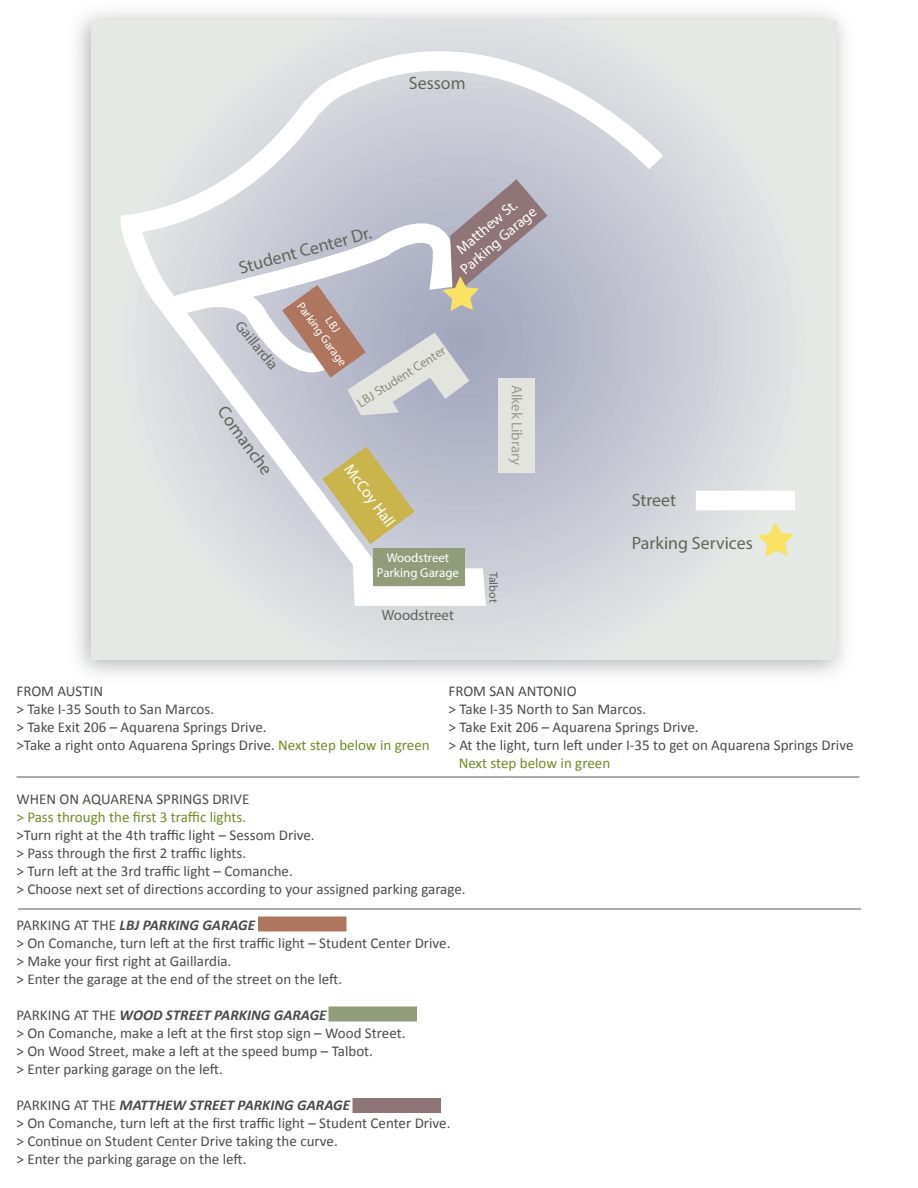
<style>
.page{position:relative;width:918px;height:1188px;background:#fff}
.page>*{position:absolute;margin:0;border:0;box-sizing:border-box;transform-origin:0 0}
.t1{font:17.85px "Myriad Pro";color:#636659}
.t2{font:15.9px "Myriad Pro";color:#fff}
.t3{font:15px/18px "Calibri";color:#4d4b4a}
.t4{font:15px "Calibri";color:#6d8d23}
.t5{font:14.85px/17.9px "Myriad Pro";color:#fff;text-align:center}
.t6{font:14.85px "Myriad Pro";color:#636659}
.t7{font:14.85px "Myriad Pro";color:#999d8c}
.t8{font:12.9px/15.5px "Myriad Pro";color:#fff;text-align:center}
.t9{font:12.9px "Myriad Pro";color:#8a8f7d}
.t10{font:11.85px/14.2px "Myriad Pro";color:#fff;text-align:center}
.t11{font:11.85px "Myriad Pro";color:#636659}
.s1{color:#6d8d23}
.s2{font-weight:700;font-style:italic}
</style>
<div class="page">
<img style="left:77px;top:12px;width:768px;height:663px">
<svg style="left:92px;top:21px;width:744px;height:639px;background:#dfe3e3"></svg>
<hr style="left:16px;top:777px;width:844px;height:1px;background:#595857">
<hr style="left:18px;top:909px;width:843px;height:1px;background:#595857">
<div style="left:328px;top:1006px;width:89px;height:16px;background:#919d7a"></div>
<div style="left:258px;top:916px;width:88px;height:16px;background:#af765f"></div>
<div style="left:352px;top:1098px;width:89px;height:15px;background:#8f7577"></div>
<svg style="left:111px;top:12px;width:565px;height:604px;background:#d5d8dd"></svg>
<div style="left:373px;top:548px;width:92px;height:38px;background:#919d7a"></div>
<div style="left:498px;top:378px;width:36px;height:95px;background:#e3e4de"></div>
<svg style="left:322px;top:446px;width:92px;height:98px;background:#cbc293"></svg>
<svg style="left:758px;top:522px;width:36px;height:35px"></svg>
<div style="left:696px;top:491px;width:99px;height:19px;background:#fff"></div>
<svg style="left:146px;top:179px;width:402px;height:236px"></svg>
<p class="t1" style="left:409px;top:72px;width:58px">Sessom</p>
<p class="t1" style="left:236px;top:257px;width:138px;rotate:-15deg">Student Center Dr.</p>
<p class="t5" style="left:445px;top:250px;width:96px;rotate:-40deg">Matthew St.<br>Parking Garage</p>
<p class="t6" style="left:246px;top:317px;width:60px;rotate:51deg">Gaillardia</p>
<p class="t1" style="left:230px;top:401px;width:82px;rotate:54deg">Comanche</p>
<p class="t10" style="left:317px;top:291px;width:77px;rotate:54deg">LBJ<br>Parking Garage</p>
<p class="t9" style="left:354px;top:398px;width:103px;rotate:-33deg">LBJ Student Center</p>
<p class="t2" style="left:356px;top:460px;width:75px;rotate:54deg">McCoy Hall</p>
<p class="t8" style="left:377px;top:550px;width:84px">Woodstreet<br>Parking Garage</p>
<p class="t6" style="left:382px;top:606px;width:74px">Woodstreet</p>
<p class="t7" style="left:526px;top:385px;width:82px;rotate:90deg">Alkek Library</p>
<p class="t11" style="left:501px;top:572px;width:32px;rotate:90deg">Talbot</p>
<p class="t1" style="left:632px;top:489px;width:46px">Street</p>
<p class="t1" style="left:632px;top:532px;width:122px">Parking Services</p>
<p class="t3" style="left:16px;top:682px;width:88px">FROM AUSTIN</p>
<p class="t3" style="left:448px;top:682px;width:130px">FROM SAN ANTONIO</p>
<p class="t3" style="left:16px;top:700px;width:199px">&gt; Take I-35 South to San Marcos.</p>
<p class="t3" style="left:448px;top:700px;width:199px">&gt; Take I-35 North to San Marcos.</p>
<p class="t3" style="left:16px;top:718px;width:252px">&gt; Take Exit 206 – Aquarena Springs Drive.</p>
<p class="t3" style="left:448px;top:718px;width:252px">&gt; Take Exit 206 – Aquarena Springs Drive.</p>
<p class="t3" style="left:16px;top:736px;width:415px">&gt;Take a right onto Aquarena Springs Drive. <span class="s1">Next step below in green</span></p>
<p class="t3" style="left:448px;top:736px;width:406px">&gt; At the light, turn left under I-35 to get on Aquarena Springs Drive</p>
<p class="t4" style="left:459px;top:753px;width:153px">Next step below in green</p>
<p class="t3" style="left:17px;top:790px;width:234px">WHEN ON AQUARENA SPRINGS DRIVE</p>
<p class="t4" style="left:17px;top:807px;width:231px">&gt; Pass through the first 3 traffic lights.</p>
<p class="t3" style="left:17px;top:826px;width:451px">&gt;Turn right at the 4th traffic light – Sessom Drive.<br>&gt; Pass through the first 2 traffic lights.<br>&gt; Turn left at the 3rd traffic light – Comanche.<br>&gt; Choose next set of directions according to your assigned parking garage.</p>
<p class="t3" style="left:17px;top:916px;width:435px">PARKING AT THE <span class="s2">LBJ PARKING GARAGE<br></span>&gt; On Comanche, turn left at the first traffic light – Student Center Drive. &gt; Make your first right at Gaillardia.<br>&gt; Enter the garage at the end of the street on the left.</p>
<p class="t3" style="left:17px;top:1006px;width:391px">PARKING AT THE <span class="s2">WOOD STREET PARKING GARAGE<br></span>&gt; On Comanche, make a left at the first stop sign – Wood Street. &gt; On Wood Street, make a left at the speed bump – Talbot.<br>&gt; Enter parking garage on the left.</p>
<p class="t3" style="left:17px;top:1096px;width:435px">PARKING AT THE <span class="s2">MATTHEW STREET PARKING GARAGE<br></span>&gt; On Comanche, turn left at the first traffic light – Student Center Drive. &gt; Continue on Student Center Drive taking the curve.<br>&gt; Enter the parking garage on the left.</p>
</div>
